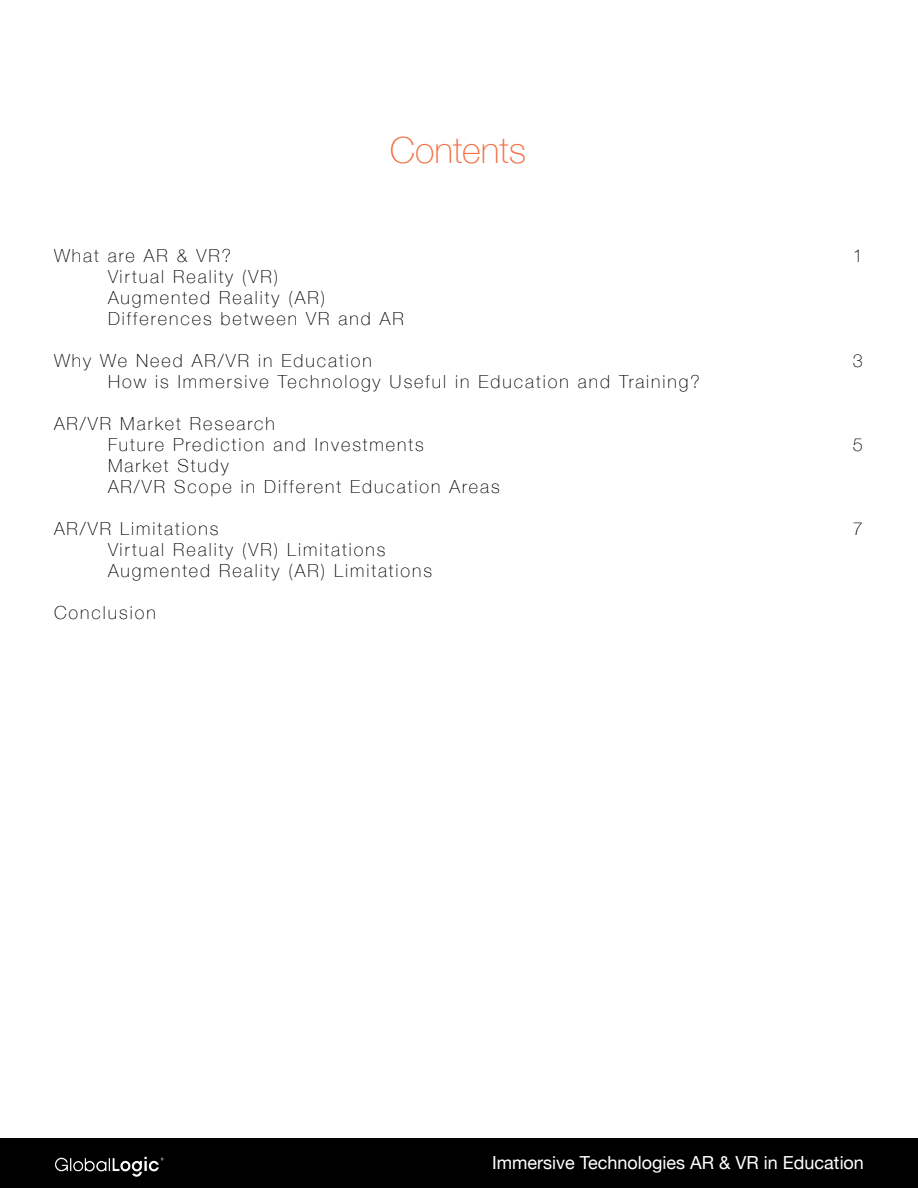
<style>
.page{position:relative;width:918px;height:1188px;background:#fff}
.page>*{position:absolute;margin:0;border:0;box-sizing:border-box;transform-origin:0 0}
.t1{font:100 36px "Helvetica Neue";color:#f37046}
.t2{font:100 18px/21px "Helvetica Neue";letter-spacing:.11em;color:#000}
.t3{font:18px "Helvetica Neue";color:#fff}
</style>
<div class="page">
<div style="left:0;top:1138px;width:918px;height:50px;background:#000"></div>
<img style="left:55px;top:1156px;width:109px;height:21px">
<h1 class="t1" style="left:390px;top:123px;width:138px">Contents</h1>
<p class="t2" style="left:108px;top:244px;width:297px;text-indent:-54px">What are AR &amp; VR?<br>Virtual Reality (VR)<br>Augmented Reality (AR)<br>Differences between VR and AR</p>
<p class="t2" style="left:108px;top:349px;width:593px;text-indent:-54px">Why We Need AR/VR in Education<br>How is Immersive Technology Useful in Education and Training?</p>
<p class="t2" style="left:108px;top:412px;width:393px;text-indent:-54px">AR/VR Market Research<br>Future Prediction and Investments<br>Market Study<br>AR/VR Scope in Different Education Areas</p>
<p class="t2" style="left:108px;top:517px;width:326px;text-indent:-54px">AR/VR Limitations<br>Virtual Reality (VR) Limitations<br>Augmented Reality (AR) Limitations</p>
<p class="t2" style="left:54px;top:601px;width:103px">Conclusion</p>
<p class="t2" style="left:853px;top:244px;width:12px">1</p>
<p class="t2" style="left:853px;top:349px;width:12px">3</p>
<p class="t2" style="left:853px;top:433px;width:12px">5</p>
<p class="t2" style="left:853px;top:517px;width:12px">7</p>
<p class="t3" style="left:492px;top:1150px;width:373px">Immersive Technologies AR &amp; VR in Education</p>
</div>
